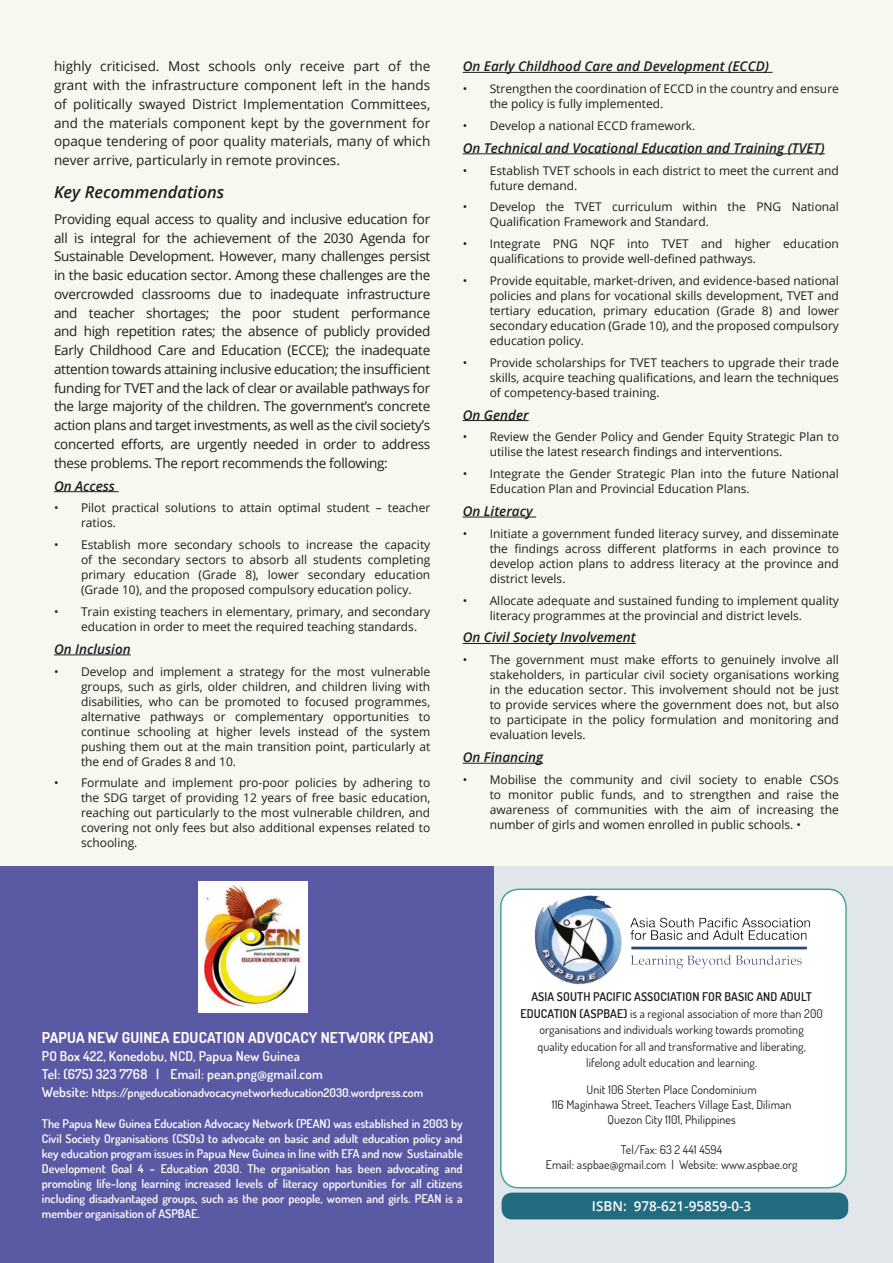
<style>
.page{position:relative;width:893px;height:1263px;background:#f6f9ef}
.page>*{position:absolute;margin:0;border:0;box-sizing:border-box;transform-origin:0 0}
.sub_2{font:italic 600 16.5px "Open Sans";color:#1d1d1b}
.name_-_org{font:700 15px "Dosis";letter-spacing:.01em;color:#fff}
.Body_Text_1{font:13.5px/18.8px "Open Sans";letter-spacing:-.01em;color:#1d1d1b;text-align:justify}
.sub_3{font:italic 600 13.5px "Open Sans";color:#1d1d1b}
.address_-_org{font:600 13.5px "Dosis";letter-spacing:.01em;color:#fff}
.Body_Text_1-2{font:600 13.5px "Open Sans";color:#fff}
.bullet_1{font:12px/15px "Open Sans";color:#1d1d1b}
.imfo_-_org{font:600 12px/15px "Dosis";color:#fff;text-align:justify}
.Indicators{font:12px/16.5px "Dosis";letter-spacing:.01em;color:#1d1d1b;text-align:center}
.address_-_org-2{font:600 12px "Dosis";color:#fff}
.s1{font-size:13.5px}
.s2{font-weight:600}
</style>
<div class="page">
<hr style="left:54px;top:491px;width:65px;height:1px;background:#1d1d1b">
<hr style="left:54px;top:654px;width:77px;height:1px;background:#1d1d1b">
<div style="left:0;top:866px;width:893px;height:397px;background:#e1e6eb"></div>
<div style="left:0;top:866px;width:493px;height:397px;background:#5959a4"></div>
<img style="left:198px;top:882px;width:110px;height:130px">
<hr style="left:463px;top:72px;width:309px;height:1px;background:#1d1d1b">
<hr style="left:463px;top:153px;width:362px;height:1px;background:#1d1d1b">
<hr style="left:463px;top:420px;width:66px;height:1px;background:#1d1d1b">
<hr style="left:463px;top:517px;width:73px;height:1px;background:#1d1d1b">
<hr style="left:463px;top:643px;width:173px;height:1px;background:#1d1d1b">
<hr style="left:463px;top:763px;width:80px;height:1px;background:#1d1d1b">
<div style="left:501px;top:889px;width:345px;height:299px;background:#fff;border-radius:18px"></div>
<div style="left:500px;top:888px;width:347px;height:300px;border:2px solid #41a899;border-radius:18px"></div>
<div style="left:502px;top:1192px;width:346px;height:27px;background:#216c81;border-radius:10px"></div>
<img style="left:530px;top:888px;width:286px;height:97px">
<p class="Body_Text_1" style="left:54px;top:57px;width:378px">highly criticised. Most schools only receive part of the grant with the infrastructure component left in the hands of politically swayed District Implementation Committees, and the materials component kept by the government for opaque tendering of poor quality materials, many of which never arrive, particularly in remote provinces.</p>
<p class="sub_2" style="left:54px;top:181px;width:172px">Key Recommendations</p>
<p class="Body_Text_1" style="left:54px;top:209px;width:378px">Providing equal access to quality and inclusive education for all is integral for the achievement of the 2030 Agenda for Sustainable Development. However, many challenges persist in the basic education sector. Among these challenges are the overcrowded classrooms due to inadequate infrastructure and teacher shortages; the poor student performance and high repetition rates; the absence of publicly provided Early Childhood Care and Education (ECCE); the inadequate attention towards attaining inclusive education; the insufficient funding for TVET and the lack of clear or available pathways for the large majority of the children. The government’s concrete action plans and target investments, as well as the civil society’s concerted efforts, are urgently needed in order to address these problems. The report recommends the following:</p>
<p class="sub_3" style="left:54px;top:476px;width:63px">On Access</p>
<p class="bullet_1" style="left:81px;top:500px;width:351px;text-indent:-27px">• Pilot practical solutions to attain optimal student – teacher ratios.</p>
<p class="bullet_1" style="left:81px;top:537px;width:351px;text-align:justify;text-indent:-27px">• Establish more secondary schools to increase the capacity of the secondary sectors to absorb all students completing primary education (Grade 8), lower secondary education (Grade 10), and the proposed compulsory education policy.</p>
<p class="bullet_1" style="left:81px;top:604px;width:351px;text-indent:-27px">• Train existing teachers in elementary, primary, and secondary education in order to meet the required teaching standards.</p>
<p class="sub_3" style="left:54px;top:640px;width:78px">On Inclusion</p>
<p class="bullet_1" style="left:81px;top:663px;width:351px;text-align:justify;text-indent:-27px">• Develop and implement a strategy for the most vulnerable groups, such as girls, older children, and children living with disabilities, who can be promoted to focused programmes, alternative pathways or complementary opportunities to continue schooling at higher levels instead of the system pushing them out at the main transition point, particularly at the end of Grades 8 and 10.</p>
<p class="bullet_1" style="left:81px;top:775px;width:351px;text-align:justify;text-indent:-27px">• Formulate and implement pro-poor policies by adhering to the SDG target of providing 12 years of free basic education, reaching out particularly to the most vulnerable children, and covering not only fees but also additional expenses related to schooling.</p>
<p class="sub_3" style="left:463px;top:57px;width:308px">On Early Childhood Care and Development (ECCD)</p>
<p class="bullet_1" style="left:490px;top:81px;width:351px;text-indent:-27px">• Strengthen the coordination of ECCD in the country and ensure the policy is fully implemented.</p>
<p class="bullet_1" style="left:463px;top:118px;width:234px">• Develop a national ECCD framework.</p>
<p class="sub_3" style="left:463px;top:139px;width:364px">On Technical and Vocational Education and Training (TVET)</p>
<p class="bullet_1" style="left:490px;top:162px;width:351px;text-indent:-27px">• Establish TVET schools in each district to meet the current and future demand.</p>
<p class="bullet_1" style="left:490px;top:199px;width:351px;text-indent:-27px">• Develop the TVET curriculum within the PNG National<br>Qualification Framework and Standard.</p>
<p class="bullet_1" style="left:490px;top:236px;width:351px;text-indent:-27px">• Integrate PNG NQF into TVET and higher education qualifications to provide well-defined pathways.</p>
<p class="bullet_1" style="left:490px;top:273px;width:351px;text-align:justify;text-indent:-27px">• Provide equitable, market-driven, and evidence-based national policies and plans for vocational skills development, TVET and tertiary education, primary education (Grade 8) and lower secondary education (Grade 10), and the proposed compulsory education policy.</p>
<p class="bullet_1" style="left:490px;top:354px;width:351px;text-align:justify;text-indent:-27px">• Provide scholarships for TVET teachers to upgrade their trade skills, acquire teaching qualifications, and learn the techniques of competency-based training.</p>
<p class="sub_3" style="left:463px;top:405px;width:68px">On Gender</p>
<p class="bullet_1" style="left:490px;top:429px;width:351px;text-indent:-27px">• Review the Gender Policy and Gender Equity Strategic Plan to utilise the latest research findings and interventions.</p>
<p class="bullet_1" style="left:490px;top:466px;width:351px;text-indent:-27px">• Integrate the Gender Strategic Plan into the future National<br>Education Plan and Provincial Education Plans.</p>
<p class="sub_3" style="left:463px;top:502px;width:71px">On Literacy</p>
<p class="bullet_1" style="left:490px;top:526px;width:351px;text-align:justify;text-indent:-27px">• Initiate a government funded literacy survey, and disseminate the findings across different platforms in each province to develop action plans to address literacy at the province and district levels.</p>
<p class="bullet_1" style="left:490px;top:592px;width:351px;text-indent:-27px">• Allocate adequate and sustained funding to implement quality literacy programmes at the provincial and district levels.</p>
<p class="sub_3" style="left:463px;top:628px;width:175px">On Civil Society Involvement</p>
<p class="bullet_1" style="left:490px;top:652px;width:351px;text-align:justify;text-indent:-27px">• The government must make efforts to genuinely involve all stakeholders, in particular civil society organisations working in the education sector. This involvement should not be just to provide services where the government does not, but also to participate in the policy formulation and monitoring and evaluation levels.</p>
<p class="sub_3" style="left:463px;top:748px;width:82px">On Financing</p>
<p class="bullet_1" style="left:490px;top:772px;width:351px;text-align:justify;text-indent:-27px">• Mobilise the community and civil society to enable CSOs to monitor public funds, and to strengthen and raise the awareness of communities with the aim of increasing the number of girls and women enrolled in public schools. •</p>
<p class="name_-_org" style="left:42px;top:1027px;width:393px">PAPUA NEW GUINEA EDUCATION ADVOCACY NETWORK (PEAN)</p>
<p class="address_-_org" style="left:42px;top:1047px;width:260px">PO Box 422, Konedobu, NCD, Papua New Guinea</p>
<p class="address_-_org" style="left:42px;top:1065px;width:282px">Tel: (675) 323 7768 | Email: pean.png@gmail.com</p>
<p class="address_-_org-2" style="left:42px;top:1084px;width:383px"><span class="s1">Website:</span> https://pngeducationadvocacynetworkeducation2030.wordpress.com</p>
<p class="imfo_-_org" style="left:42px;top:1116px;width:422px">The Papua New Guinea Education Advocacy Network (PEAN) was established in 2003 by Civil Society Organisations (CSOs) to advocate on basic and adult education policy and key education program issues in Papua New Guinea in line with EFA and now Sustainable Development Goal 4 – Education 2030. The organisation has been advocating and promoting life-long learning increased levels of literacy opportunities for all citizens including disadvantaged groups, such as the poor people, women and girls. PEAN is a member organisation of ASPBAE.</p>
<p class="Indicators" style="left:520px;top:988px;width:304px"><span class="s2">ASIA SOUTH PACIFIC ASSOCIATION FOR BASIC AND ADULT<br>EDUCATION (ASPBAE)</span> is a regional association of more than 200 organisations and individuals working towards promoting</p>
<p class="Indicators" style="left:537px;top:1038px;width:270px">quality education for all and transformative and liberating,</p>
<p class="Indicators" style="left:586px;top:1054px;width:173px">lifelong adult education and learning.</p>
<p class="Indicators" style="left:587px;top:1081px;width:172px">Unit 106 Sterten Place Condominium</p>
<p class="Indicators" style="left:552px;top:1096px;width:241px">116 Maginhawa Street, Teachers Village East, Diliman</p>
<p class="Indicators" style="left:608px;top:1111px;width:130px">Quezon City 1101, Philippines</p>
<p class="Indicators" style="left:621px;top:1141px;width:103px">Tel/Fax: 63 2 441 4594</p>
<p class="Indicators" style="left:546px;top:1156px;width:253px">Email: aspbae@gmail.com | Website: www.aspbae.org</p>
<p class="Body_Text_1-2" style="left:592px;top:1196px;width:161px">ISBN: 978-621-95859-0-3</p>
</div>
